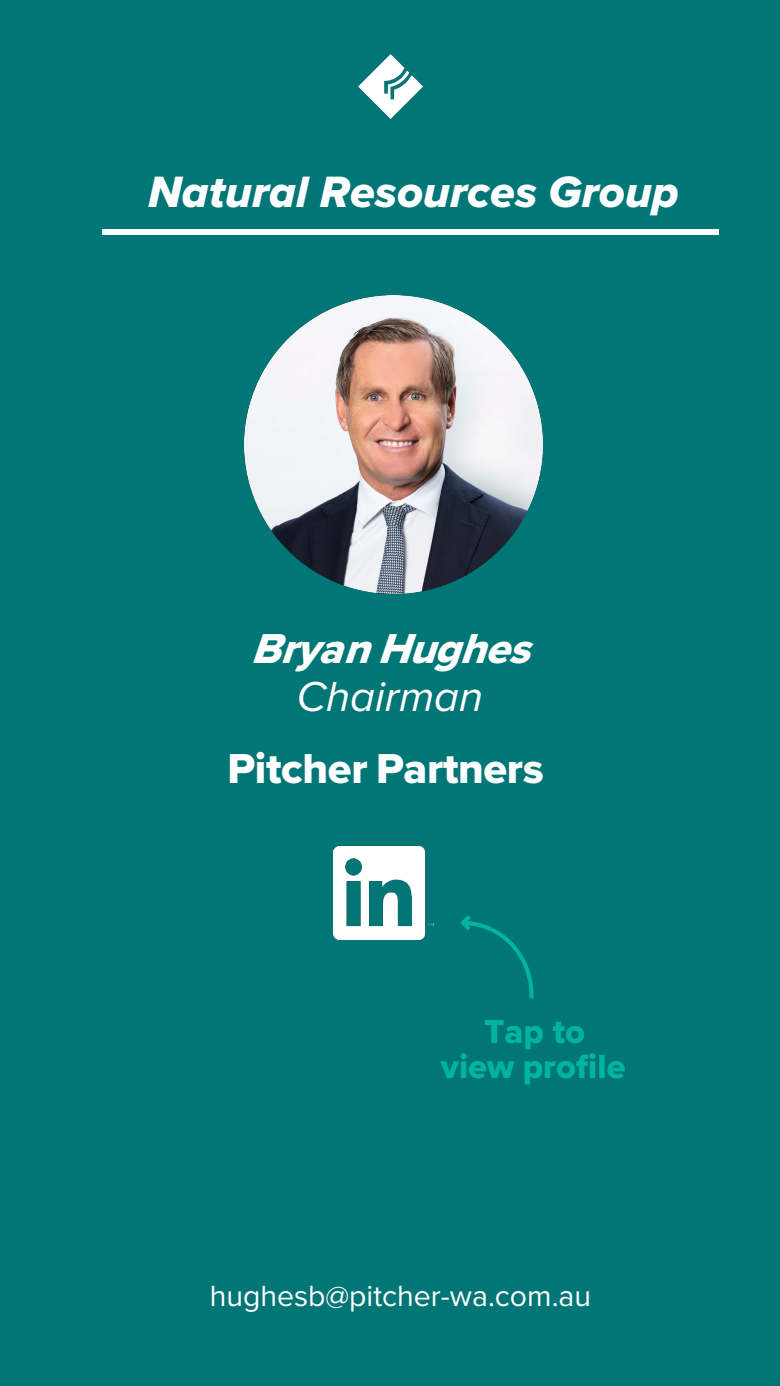
<style>
.page{position:relative;width:780px;height:1386px;background:#fff}
.page>*{position:absolute;margin:0;border:0;box-sizing:border-box;transform-origin:0 0}
.t1{font:45.5px "Proxima Nova Extrabld It";color:#fff}
.t2{font:43.4px "Proxima Nova Extrabld";letter-spacing:-.01em;color:#fff}
.t3{font:italic 43.4px "Proxima Nova Extrabld";color:#fff}
.t4{font:italic 43.4px "Proxima Nova";color:#fff}
.t5{font:34.56px/34.6px "Proxima Nova Extrabld";color:#00b49f;text-align:center}
.t6{font:30.28px "Proxima Nova";color:#fff}
</style>
<div class="page">
<div style="left:0;top:0;width:779px;height:1385px;background:#007676"></div>
<img style="left:245px;top:295px;width:297px;height:298px">
<svg style="left:461px;top:915px;width:73px;height:84px"></svg>
<div style="left:102px;top:229px;width:616px;height:6px;background:#fff"></div>
<svg style="left:358px;top:54px;width:65px;height:65px"></svg>
<img style="left:333px;top:846px;width:100px;height:93px">
<p class="t1" style="left:148px;top:158px;width:532px">Natural Resources Group</p>
<p class="t3" style="left:251px;top:616px;width:301px">Bryan Hughes</p>
<p class="t4" style="left:297px;top:664px;width:188px">Chairman</p>
<p class="t2" style="left:227px;top:736px;width:318px">Pitcher Partners</p>
<p class="t5" style="left:440px;top:1013px;width:186px">Tap to<br>view profile</p>
<p class="t6" style="left:210px;top:1272px;width:383px">hughesb@pitcher-wa.com.au</p>
</div>
